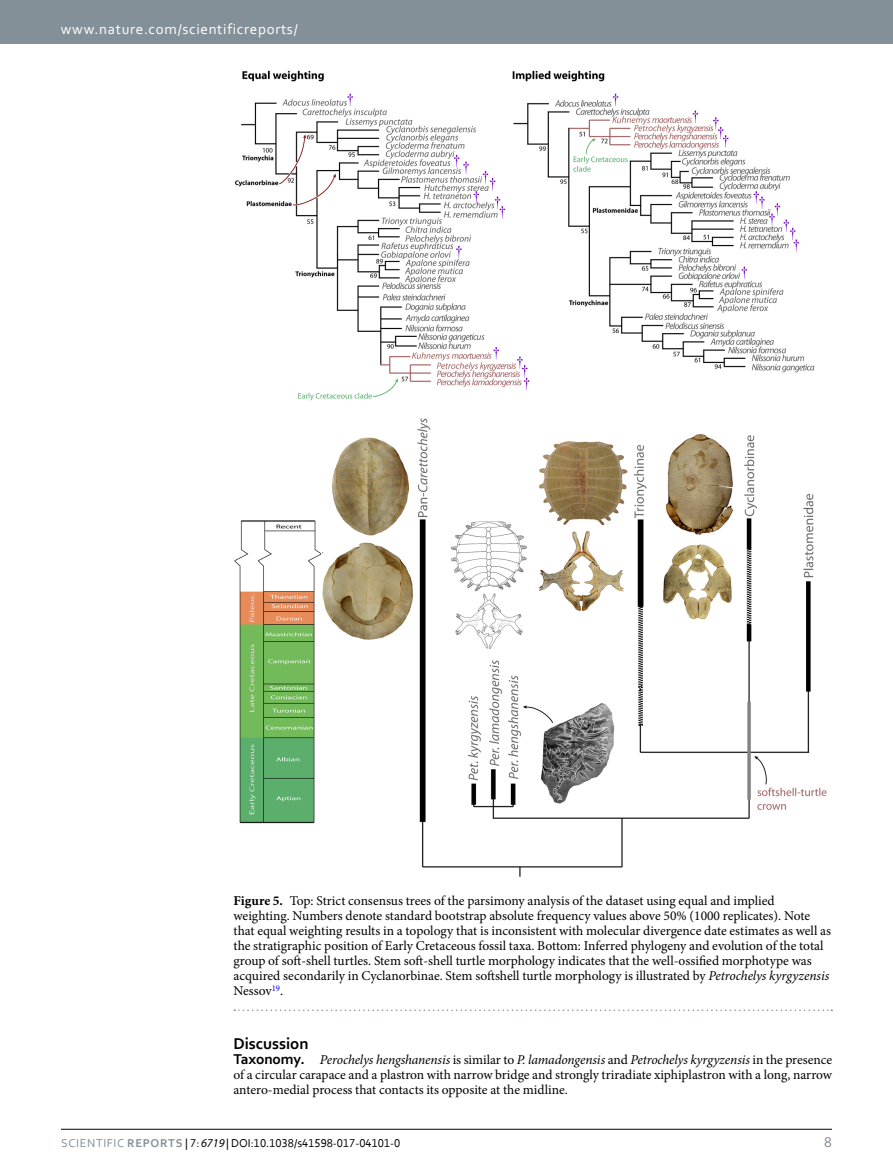
<style>
.page{position:relative;width:893px;height:1174px;background:#fff}
.page>*{position:absolute;margin:0;border:0;box-sizing:border-box;transform-origin:0 0}
.t1{font:16.5px "Corbel Bold 2";color:#000}
.t2{font:15px "Corbel 2";letter-spacing:.045em;color:#fff}
.t3{font:15px "Corbel 2";color:#839097}
.t4{font:13.5px/15px "Minion Pro";color:#000;text-align:justify}
.t5{font:12px "Corbel";color:#000}
.s1{font-weight:700}
.s2{font-style:italic}
.s3{font-family:"Corbel Bold 2";font-size:15px}
.s4{font-family:"Corbel 2";color:#839097}
.s5{font-family:"Corbel Bold 2";color:#839097}
.s6{font-family:"Myriad Pro";font-style:italic}
</style>
<div class="page">
<div style="left:0;top:0;width:893px;height:43px;background:#839097"></div>
<hr style="left:61px;top:1129px;width:771px;height:1px;background:#000">
<img style="left:234px;top:70px;width:593px;height:807px">
<svg style="left:234px;top:1009px;width:598px;height:2px"></svg>
<p class="t2" style="left:61px;top:19px;width:238px">www.nature.com/scientificreports/</p>
<p class="t4" style="left:233px;top:893px;width:599px;text-align:left"><span class="s1">Figure 5.</span> Top: Strict consensus trees of the parsimony analysis of the dataset using equal and implied weighting. Numbers denote standard bootstrap absolute frequency values above 50% (1000 replicates). Note that equal weighting results in a topology that is inconsistent with molecular divergence date estimates as well as the stratigraphic position of Early Cretaceous fossil taxa. Bottom: Inferred phylogeny and evolution of the total group of soft-shell turtles. Stem soft-shell turtle morphology indicates that the well-ossified morphotype was acquired secondarily in Cyclanorbinae. Stem softshell turtle morphology is illustrated by <span class="s2">Petrochelys kyrgyzensis </span>Nessov<sup>19</sup>.</p>
<p class="t1" style="left:233px;top:1032px;width:77px">Discussion</p>
<p class="t4" style="left:233px;top:1051px;width:600px"><span class="s3">Taxonomy.</span> <span class="s2">Perochelys hengshanensis</span> is similar to <span class="s2">P. lamadongensis</span> and <span class="s2">Petrochelys kyrgyzensis</span> in the presence of a circular carapace and a plastron with narrow bridge and strongly triradiate xiphiplastron with a long, narrow antero-medial process that contacts its opposite at the midline.</p>
<p class="t5" style="left:61px;top:1135px;width:341px"><span class="s4">Scientific</span> <span class="s5">REPOrTS</span> | 7: <span class="s6">6719</span> | DOI:10.1038/s41598-017-04101-0</p>
<p class="t3" style="left:824px;top:1132px;width:9px">8</p>
</div>
